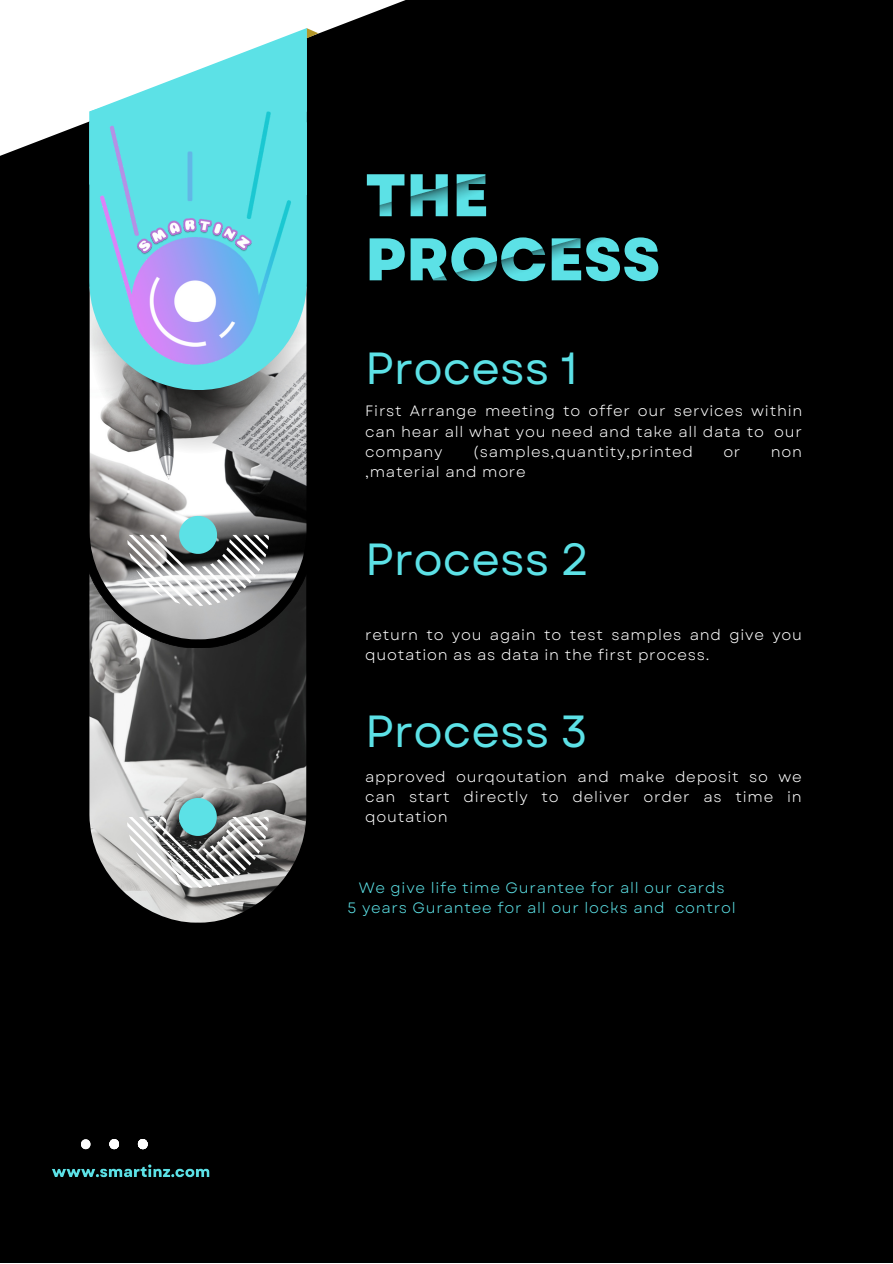
<style>
.page{position:relative;width:893px;height:1264px;background:#fff}
.page>*{position:absolute;margin:0;border:0;box-sizing:border-box;transform-origin:0 0}
.t1{font:800 60px "Garet";color:#5ce1e6}
.t2{font:45px "Garet";color:#5ce1e6}
.t3{font:15px/20.2px "Garet";letter-spacing:.05em;color:#fff;text-align:justify}
.t4{font:15px "Garet";letter-spacing:.05em;color:#5ce1e6}
</style>
<div class="page">
<div style="left:0;top:0;width:892px;height:1262px;background:#000"></div>
<img style="left:89px;top:648px;width:217px;height:150px">
<img style="left:90px;top:454px;width:216px;height:62px">
<svg style="left:89px;top:390px;width:217px;height:64px;background:#959494"></svg>
<svg style="left:0;top:0;width:405px;height:156px;fill:#fff"></svg>
<svg style="left:89px;top:28px;width:229px;height:167px;background:#aae6e8"></svg>
<svg style="left:89px;top:516px;width:218px;height:132px"></svg>
<svg style="left:89px;top:798px;width:218px;height:125px"></svg>
<svg style="left:81px;top:1139px;width:9px;height:10px"></svg>
<svg style="left:109px;top:1139px;width:10px;height:10px"></svg>
<svg style="left:138px;top:1139px;width:10px;height:10px"></svg>
<img style="left:91px;top:106px;width:227px;height:281px">
<img style="left:52px;top:1164px;width:158px;height:14px">
<p class="t1" style="left:365px;top:152px;width:125px">THE</p>
<p class="t1" style="left:365px;top:216px;width:297px">PROCESS</p>
<p class="t2" style="left:365px;top:335px;width:214px">Process 1</p>
<p class="t3" style="left:365px;top:401px;width:438px">First Arrange meeting to offer our services within can hear all what you need and take all data to our company</p>
<p class="t3" style="left:473px;top:441px;width:222px">(samples,quantity,printed</p>
<p class="t3" style="left:723px;top:441px;width:19px">or</p>
<p class="t3" style="left:770px;top:441px;width:33px">non</p>
<p class="t3" style="left:365px;top:462px;width:162px">,material and more</p>
<p class="t2" style="left:365px;top:527px;width:225px">Process 2</p>
<p class="t3" style="left:365px;top:624px;width:438px">return to you again to test samples and give you quotation as as data in the first process.</p>
<p class="t2" style="left:365px;top:698px;width:224px">Process 3</p>
<p class="t3" style="left:365px;top:766px;width:438px">approved ourqoutation and make deposit so we can start directly to deliver order as time in qoutation</p>
<p class="t4" style="left:358px;top:876px;width:367px">We give life time Gurantee for all our cards</p>
<p class="t4" style="left:347px;top:896px;width:389px">5 years Gurantee for all our locks and control</p>
</div>
